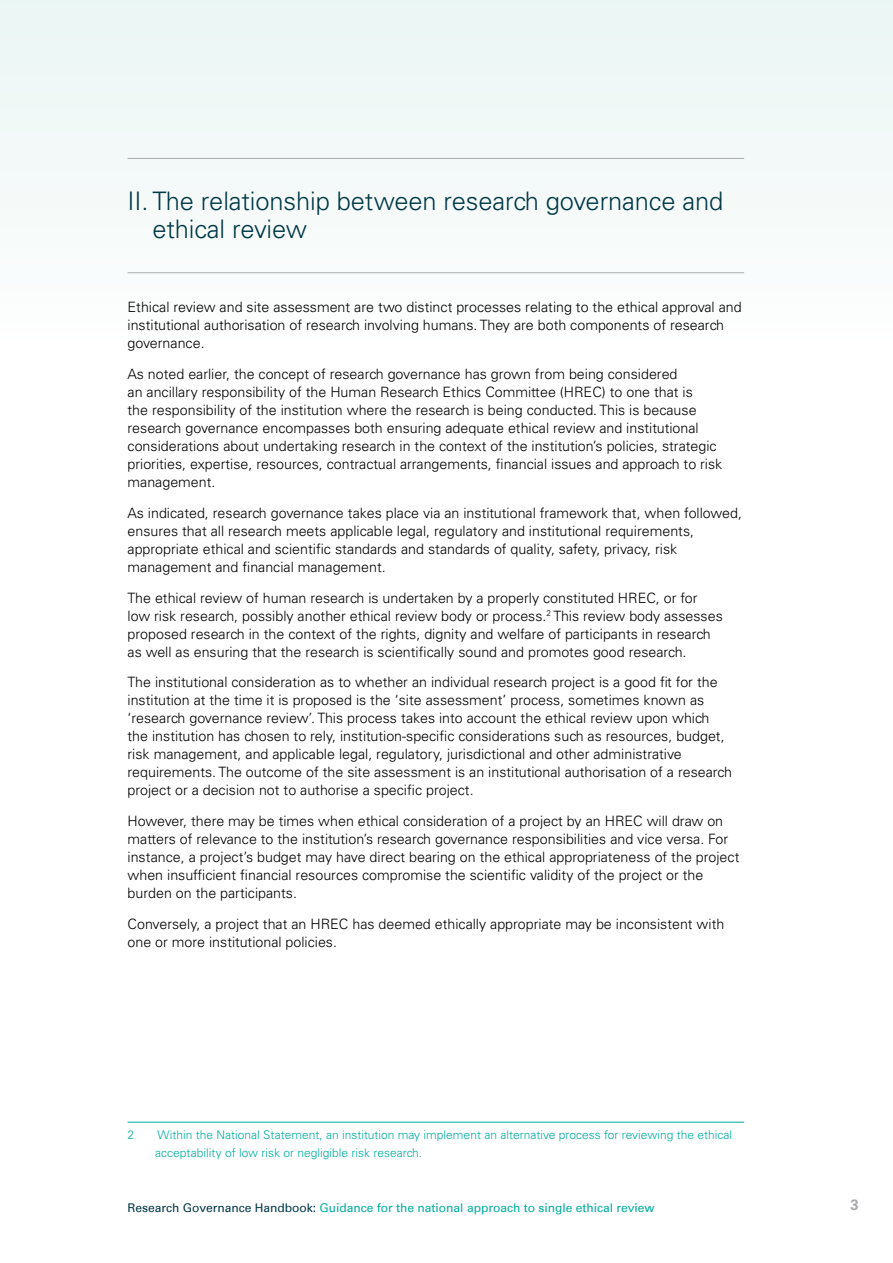
<style>
.page{position:relative;width:893px;height:1263px;background:#fff}
.page>*{position:absolute;margin:0;border:0;box-sizing:border-box;transform-origin:0 0}
.t1{font:300 25.5px/28.5px "Univers LT Std";letter-spacing:-.005em;color:#003846}
.t2{font:700 15px "Univers LT Std";color:#aaacaf}
.t3{font:300 14.25px/18px "Univers LT Std";color:#000}
.t4{font:300 12px/17.2px "Univers LT Std";color:#00ae9e}
.t5{font:12px "Univers";color:#00ae9e}
.s1{color:#003846}
</style>
<div class="page">
<div style="left:0;top:0;width:893px;height:340px;background:#f3f9f9"></div>
<hr style="left:128px;top:158px;width:616px;height:1px;background:#aaacaf">
<hr style="left:128px;top:272px;width:616px;height:1px;background:#aaacaf">
<hr style="left:128px;top:1122px;width:616px;height:1px;background:#00ae9e">
<h1 class="t1" style="left:152px;top:187px;width:572px;text-indent:-25px">II. The relationship between research governance and ethical review</h1>
<p class="t3" style="left:128px;top:298px;width:616px">Ethical review and site assessment are two distinct processes relating to the ethical approval and institutional authorisation of research involving humans. They are both components of research governance.</p>
<p class="t3" style="left:128px;top:365px;width:596px">As noted earlier, the concept of research governance has grown from being considered<br>an ancillary responsibility of the Human Research Ethics Committee (HREC) to one that is<br>the responsibility of the institution where the research is being conducted. This is because research governance encompasses both ensuring adequate ethical review and institutional considerations about undertaking research in the context of the institution’s policies, strategic priorities, expertise, resources, contractual arrangements, financial issues and approach to risk management.</p>
<p class="t3" style="left:128px;top:504px;width:616px">As indicated, research governance takes place via an institutional framework that, when followed, ensures that all research meets applicable legal, regulatory and institutional requirements, appropriate ethical and scientific standards and standards of quality, safety, privacy, risk management and financial management.</p>
<p class="t3" style="left:128px;top:588px;width:597px">The ethical review of human research is undertaken by a properly constituted HREC, or for low risk research, possibly another ethical review body or process.<sup>2</sup> This review body assesses proposed research in the context of the rights, dignity and welfare of participants in research as well as ensuring that the research is scientifically sound and promotes good research.</p>
<p class="t3" style="left:128px;top:673px;width:606px">The institutional consideration as to whether an individual research project is a good fit for the institution at the time it is proposed is the ‘site assessment’ process, sometimes known as ‘research governance review’. This process takes into account the ethical review upon which the institution has chosen to rely, institution-specific considerations such as resources, budget, risk management, and applicable legal, regulatory, jurisdictional and other administrative requirements. The outcome of the site assessment is an institutional authorisation of a research project or a decision not to authorise a specific project.</p>
<p class="t3" style="left:128px;top:812px;width:613px">However, there may be times when ethical consideration of a project by an HREC will draw on matters of relevance to the institution’s research governance responsibilities and vice versa. For instance, a project’s budget may have direct bearing on the ethical appropriateness of the project when insufficient financial resources compromise the scientific validity of the project or the burden on the participants.</p>
<p class="t3" style="left:128px;top:915px;width:598px">Conversely, a project that an HREC has deemed ethically appropriate may be inconsistent with one or more institutional policies.</p>
<p class="t4" style="left:128px;top:1126px;width:8px">2</p>
<p class="t4" style="left:155px;top:1126px;width:578px">Within the National Statement, an institution may implement an alternative process for reviewing the ethical acceptability of low risk or negligible risk research.</p>
<p class="t5" style="left:128px;top:1200px;width:528px"><span class="s1">Research Governance Handbook:</span> Guidance for the national approach to single ethical review</p>
<p class="t2" style="left:850px;top:1196px;width:10px">3</p>
</div>
